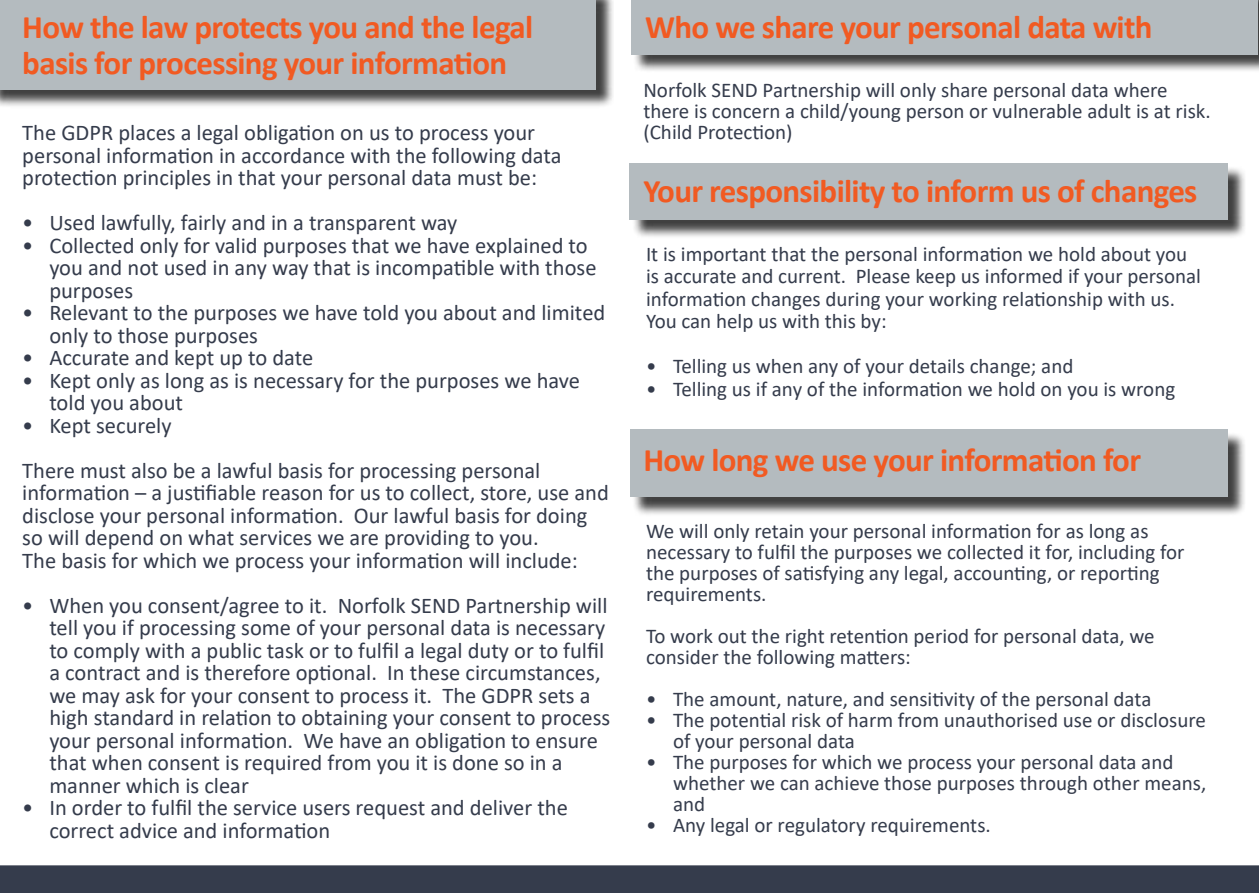
<style>
.page{position:relative;width:1259px;height:893px;background:#fff}
.page>*{position:absolute;margin:0;border:0;box-sizing:border-box;transform-origin:0 0}
.t1{font:700 33px/36px "Calibri";letter-spacing:-.02em;color:#f15a22}
.t2{font:22.5px/22.5px "Calibri";color:#353c4c}
.t3{font:21px/21px "Calibri";color:#353c4c}
</style>
<div class="page">
<div style="left:0;top:0;width:614px;height:108px;background:#000;opacity:.75"></div>
<div style="left:0;top:0;width:595px;height:89px;background:#b4bbbf"></div>
<div style="left:0;top:865px;width:1259px;height:28px;background:#353c4c"></div>
<div style="left:633px;top:0;width:626px;height:72px;background:#000;opacity:.75"></div>
<div style="left:631px;top:0;width:626px;height:54px;background:#b4bbbf"></div>
<div style="left:632px;top:166px;width:613px;height:72px;background:#000;opacity:.75"></div>
<div style="left:629px;top:164px;width:598px;height:56px;background:#b4bbbf"></div>
<div style="left:632px;top:432px;width:614px;height:84px;background:#000;opacity:.75"></div>
<div style="left:630px;top:429px;width:597px;height:68px;background:#b4bbbf"></div>
<h1 class="t1" style="left:22px;top:9px;width:512px">How the law protects you and the legal basis for processing your information</h1>
<p class="t2" style="left:22px;top:121px;width:540px">The GDPR places a legal obligation on us to process your personal information in accordance with the following data protection principles in that your personal data must be:</p>
<p class="t2" style="left:22px;top:211px;width:436px">• Used lawfully, fairly and in a transparent way</p>
<p class="t2" style="left:49px;top:233px;width:549px;text-indent:-27px">• Collected only for valid purposes that we have explained to you and not used in any way that is incompatible with those purposes</p>
<p class="t2" style="left:49px;top:301px;width:557px;text-indent:-27px">• Relevant to the purposes we have told you about and limited only to those purposes</p>
<p class="t2" style="left:22px;top:346px;width:292px">• Accurate and kept up to date</p>
<p class="t2" style="left:49px;top:368px;width:532px;text-indent:-27px">• Kept only as long as is necessary for the purposes we have told you about</p>
<p class="t2" style="left:22px;top:402px;width:519px;line-height:45px">• Kept securely<br>There must also be a lawful basis for processing personal</p>
<p class="t2" style="left:22px;top:481px;width:588px">information – a justifiable reason for us to collect, store, use and disclose your personal information. Our lawful basis for doing so will depend on what services we are providing to you.<br>The basis for which we process your information will include:</p>
<p class="t2" style="left:49px;top:593px;width:562px;text-indent:-27px">• When you consent/agree to it. Norfolk SEND Partnership will tell you if processing some of your personal data is necessary to comply with a public task or to fulfil a legal duty or to fulfil a contract and is therefore optional. In these circumstances, we may ask for your consent to process it. The GDPR sets a high standard in relation to obtaining your consent to process your personal information. We have an obligation to ensure that when consent is required from you it is done so in a manner which is clear</p>
<p class="t2" style="left:49px;top:796px;width:520px;text-indent:-27px">• In order to fulfil the service users request and deliver the correct advice and information</p>
<h1 class="t1" style="left:645px;top:9px;width:509px">Who we share your personal data with</h1>
<p class="t3" style="left:643px;top:79px;width:569px">Norfolk SEND Partnership will only share personal data where there is concern a child/young person or vulnerable adult is at risk. (Child Protection)</p>
<h1 class="t1" style="left:643px;top:173px;width:555px">Your responsibility to inform us of changes</h1>
<p class="t3" style="left:646px;top:242px;width:556px;line-height:22.5px">It is important that the personal information we hold about you is accurate and current. Please keep us informed if your personal information changes during your working relationship with us.<br>You can help us with this by:</p>
<p class="t3" style="left:646px;top:355px;width:429px">• Telling us when any of your details change; and</p>
<p class="t3" style="left:646px;top:378px;width:531px">• Telling us if any of the information we hold on you is wrong</p>
<h1 class="t1" style="left:643px;top:442px;width:499px">How long we use your information for</h1>
<p class="t3" style="left:646px;top:520px;width:540px">We will only retain your personal information for as long as necessary to fulfil the purposes we collected it for, including for the purposes of satisfying any legal, accounting, or reporting requirements.</p>
<p class="t3" style="left:646px;top:625px;width:510px">To work out the right retention period for personal data, we consider the following matters:</p>
<p class="t3" style="left:646px;top:688px;width:507px">• The amount, nature, and sensitivity of the personal data</p>
<p class="t3" style="left:673px;top:709px;width:534px;text-indent:-27px">• The potential risk of harm from unauthorised use or disclosure of your personal data</p>
<p class="t3" style="left:673px;top:751px;width:535px;text-indent:-27px">• The purposes for which we process your personal data and whether we can achieve those purposes through other means, and</p>
<p class="t3" style="left:646px;top:814px;width:346px">• Any legal or regulatory requirements.</p>
</div>
